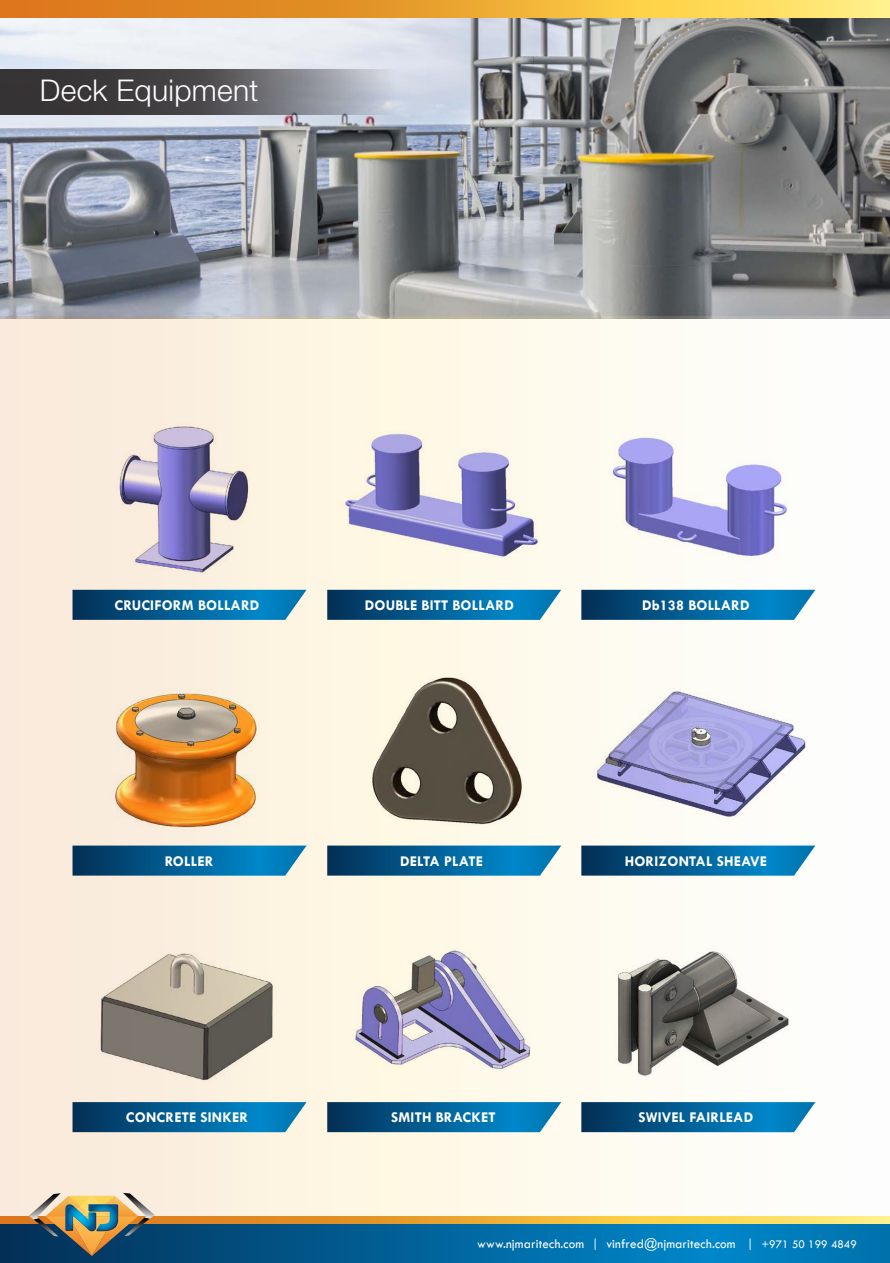
<style>
.page{position:relative;width:890px;height:1263px;background:#fff}
.page>*{position:absolute;margin:0;border:0;box-sizing:border-box;transform-origin:0 0}
.t1{font:300 30px "Helvetica Neue";letter-spacing:.01em;color:#fff}
.t2{font:700 15px "Tw Cen";letter-spacing:.01em;color:#fff}
.t3{font:13.65px "Tw Cen";letter-spacing:.01em;color:#fff;scale:.96 1}
.s1{font-size:12px}
</style>
<div class="page">
<img style="left:0;top:18px;width:889px;height:300px">
<div style="left:1px;top:317px;width:888px;height:898px;background:linear-gradient(to right,#fbecd7,#fefffc)"></div>
<svg style="left:0;top:0;width:889px;height:18px;background:#edab3a"></svg>
<svg style="left:0;top:1216px;width:889px;height:8px;background:#efb33f"></svg>
<svg style="left:0;top:1224px;width:889px;height:39px;background:#01669e"></svg>
<img style="left:29px;top:1193px;width:126px;height:63px">
<svg style="left:72px;top:590px;width:234px;height:30px;background:#0d679a"></svg>
<svg style="left:327px;top:590px;width:234px;height:30px;background:#0d679a"></svg>
<svg style="left:581px;top:590px;width:234px;height:30px;background:#0d689b"></svg>
<svg style="left:72px;top:845px;width:234px;height:31px;background:#136b9c"></svg>
<svg style="left:327px;top:845px;width:234px;height:31px;background:#136b9c"></svg>
<svg style="left:581px;top:845px;width:234px;height:31px;background:#136b9d"></svg>
<svg style="left:72px;top:1102px;width:234px;height:30px;background:#0d679a"></svg>
<svg style="left:327px;top:1102px;width:234px;height:30px;background:#0d679a"></svg>
<svg style="left:581px;top:1102px;width:234px;height:30px;background:#0d679b"></svg>
<img style="left:605px;top:433px;width:182px;height:128px">
<img style="left:112px;top:423px;width:142px;height:152px">
<img style="left:338px;top:432px;width:201px;height:126px">
<img style="left:587px;top:684px;width:220px;height:148px">
<img style="left:100px;top:688px;width:169px;height:143px">
<img style="left:364px;top:674px;width:161px;height:153px">
<img style="left:611px;top:949px;width:179px;height:128px">
<img style="left:91px;top:949px;width:189px;height:132px">
<img style="left:348px;top:947px;width:183px;height:126px">
<svg style="left:0;top:70px;width:408px;height:44px;background:#646469"></svg>
<h1 class="t1" style="left:40px;top:67px;width:220px">Deck Equipment</h1>
<p class="t2" style="left:114px;top:597px;width:146px">CRUCIFORM BOLLARD</p>
<p class="t2" style="left:364px;top:597px;width:151px">DOUBLE BITT BOLLARD</p>
<p class="t2" style="left:641px;top:597px;width:109px">Db138 BOLLARD</p>
<p class="t2" style="left:165px;top:852px;width:50px">ROLLER</p>
<p class="t2" style="left:400px;top:852px;width:84px">DELTA PLATE</p>
<p class="t2" style="left:624px;top:852px;width:144px">HORIZONTAL SHEAVE</p>
<p class="t2" style="left:126px;top:1108px;width:124px">CONCRETE SINKER</p>
<p class="t2" style="left:391px;top:1108px;width:106px">SMITH BRACKET</p>
<p class="t2" style="left:638px;top:1108px;width:116px">SWIVEL FAIRLEAD</p>
<p class="t3" style="left:477px;top:1235px;width:396px">www.njmaritech.com | vinfred@njmaritech.com | <span class="s1">+971 50 199 4849</span></p>
</div>
